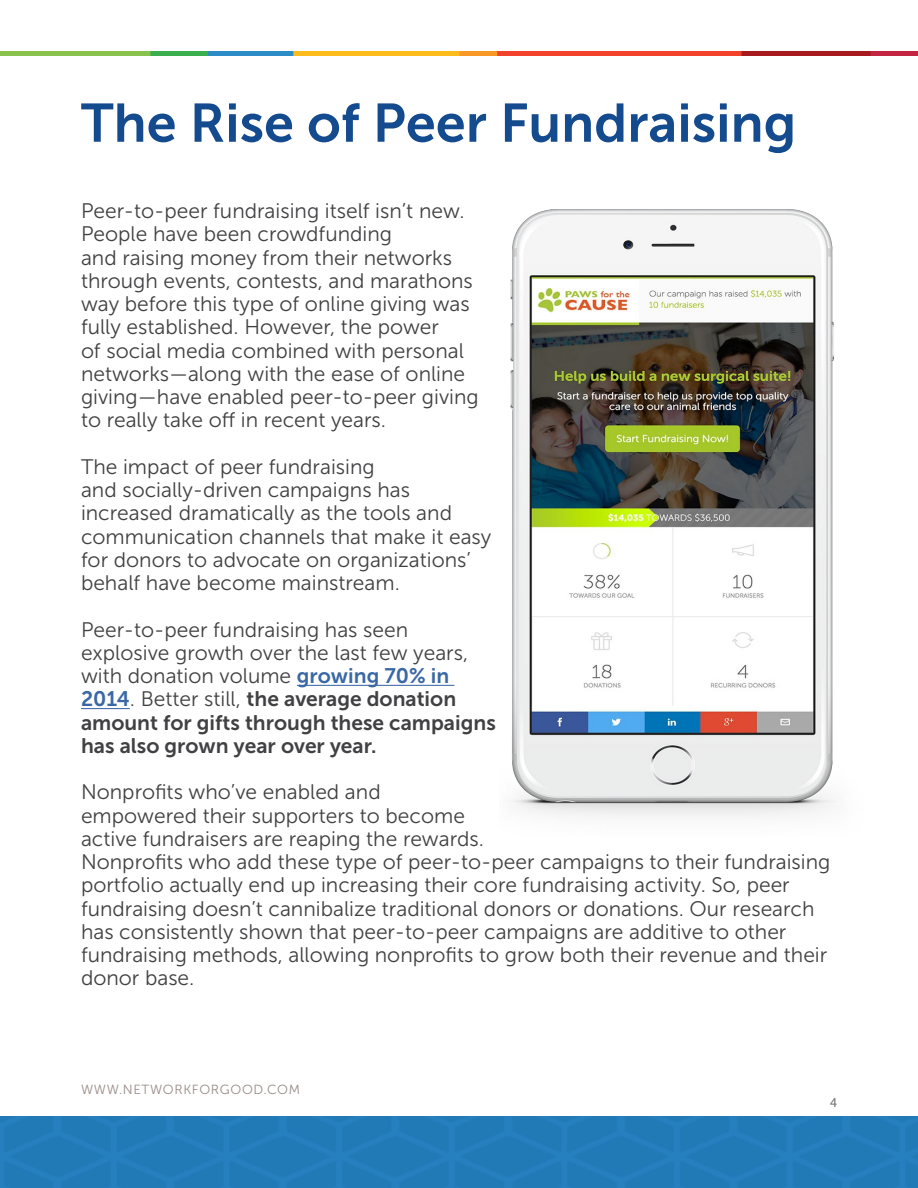
<style>
.page{position:relative;width:918px;height:1188px;background:#fff}
.page>*{position:absolute;margin:0;border:0;box-sizing:border-box;transform-origin:0 0}
.t1{font:54px "Museo Sans 700";color:#144a8e}
.t2{font:21px/23.2px "Museo Sans 300";color:#414042}
.t3{font:21px/23.2px "Museo Sans 700";color:#414042}
.t4{font:13.5px "Myriad Pro";color:#6d6e71}
.t5{font:13.2px "Museo Sans 300";letter-spacing:.05em;color:#988a86}
.s1{font-family:"Museo Sans 700";color:#3a68a5}
.s2{color:#3a68a5}
.s3{font-family:"Museo Sans 300"}
</style>
<div class="page">
<img style="left:0;top:51px;width:918px;height:4px">
<img style="left:0;top:1117px;width:918px;height:71px">
<img style="left:510px;top:209px;width:325px;height:608px">
<hr style="left:297px;top:685px;width:157px;height:1px;background:#3a68a5">
<hr style="left:81px;top:708px;width:49px;height:1px;background:#3a68a5">
<h1 class="t1" style="left:81px;top:93px;width:717px">The Rise of Peer Fundraising</h1>
<p class="t2" style="left:81px;top:200px;width:399px">Peer-to-peer fundraising itself isn’t new.<br>People have been crowdfunding<br>and raising money from their networks through events, contests, and marathons way before this type of online giving was fully established. However, the power<br>of social media combined with personal networks—along with the ease of online giving—have enabled peer-to-peer giving to really take off in recent years.</p>
<p class="t2" style="left:81px;top:455px;width:412px">The impact of peer fundraising<br>and socially-driven campaigns has increased dramatically as the tools and communication channels that make it easy for donors to advocate on organizations’ behalf have become mainstream.</p>
<p class="t2" style="left:81px;top:618px;width:389px">Peer-to-peer fundraising has seen explosive growth over the last few years, with donation volume <span class="s1">growing 70% in</span></p>
<p class="t3" style="left:81px;top:688px;width:416px"><span class="s2">2014</span><span class="s3">. Better still,</span> the average donation amount for gifts through these campaigns has also grown year over year.</p>
<p class="t2" style="left:81px;top:781px;width:751px">Nonprofits who’ve enabled and<br>empowered their supporters to become<br>active fundraisers are reaping the rewards.<br>Nonprofits who add these type of peer-to-peer campaigns to their fundraising portfolio actually end up increasing their core fundraising activity. So, peer fundraising doesn’t cannibalize traditional donors or donations. Our research has consistently shown that peer-to-peer campaigns are additive to other fundraising methods, allowing nonprofits to grow both their revenue and their donor base.</p>
<p class="t5" style="left:81px;top:1082px;width:221px">WWW.NETWORKFORGOOD.COM</p>
<p class="t4" style="left:830px;top:1094px;width:8px">4</p>
</div>
